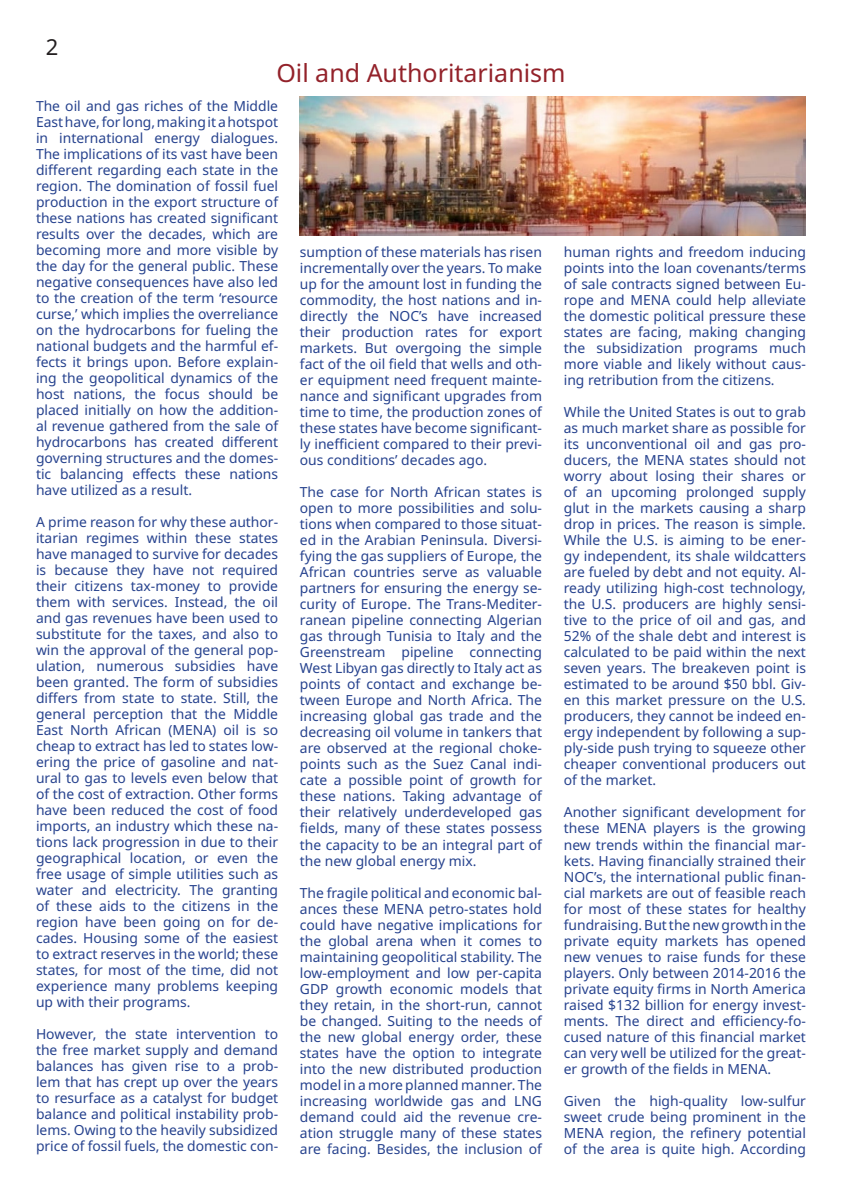
<style>
.page{position:relative;width:842px;height:1191px;background:#fff}
.page>*{position:absolute;margin:0;border:0;box-sizing:border-box;transform-origin:0 0}
.t1{font:25px "Noto Sans";color:#93222a}
.t2{font:22px "Noto Sans";color:#231f20}
.t3{font:13.9px/16px "Noto Sans";color:#26428e;text-align:justify}
</style>
<div class="page">
<img style="left:300px;top:96px;width:506px;height:139px">
<p class="t2" style="left:46px;top:32px;width:14px">2</p>
<p class="t1" style="left:276px;top:56px;width:291px">Oil and Authoritarianism</p>
<p class="t3" style="left:36px;top:98px;width:244px">The oil and gas riches of the Middle East have, for long, making it a hotspot in international energy dialogues.<br>The implications of its vast have been different regarding each state in the region. The domination of fossil fuel production in the export structure of these nations has created significant results over the decades, which are becoming more and more visible by the day for the general public. These negative consequences have also led to the creation of the term ‘resource curse,’ which implies the overreliance on the hydrocarbons for fueling the national budgets and the harmful ef&shy;fects it brings upon. Before explain&shy;ing the geopolitical dynamics of the host nations, the focus should be placed initially on how the addition&shy;al revenue gathered from the sale of hydrocarbons has created different governing structures and the domes&shy;tic balancing effects these nations have utilized as a result.</p>
<p class="t3" style="left:36px;top:514px;width:244px">A prime reason for why these author&shy;itarian regimes within these states have managed to survive for decades is because they have not required their citizens tax-money to provide them with services. Instead, the oil and gas revenues have been used to substitute for the taxes, and also to win the approval of the general pop&shy;ulation, numerous subsidies have been granted. The form of subsidies differs from state to state. Still, the general perception that the Middle East North African (MENA) oil is so cheap to extract has led to states low&shy;ering the price of gasoline and nat&shy;ural to gas to levels even below that of the cost of extraction. Other forms have been reduced the cost of food imports, an industry which these na&shy;tions lack progression in due to their geographical location, or even the free usage of simple utilities such as water and electricity. The granting of these aids to the citizens in the region have been going on for de&shy;cades. Housing some of the easiest to extract reserves in the world; these states, for most of the time, did not experience many problems keeping up with their programs.</p>
<p class="t3" style="left:36px;top:1026px;width:244px">However, the state intervention to the free market supply and demand balances has given rise to a prob&shy;lem that has crept up over the years to resurface as a catalyst for budget balance and political instability prob&shy;lems. Owing to the heavily subsidized price of fossil fuels, the domestic con-</p>
<p class="t3" style="left:300px;top:244px;width:244px">sumption of these materials has risen incrementally over the years. To make up for the amount lost in funding the commodity, the host nations and in&shy;directly the NOC’s have increased their production rates for export markets. But overgoing the simple fact of the oil field that wells and oth&shy;er equipment need frequent mainte&shy;nance and significant upgrades from time to time, the production zones of these states have become significant&shy;ly inefficient compared to their previ&shy;ous conditions’ decades ago.</p>
<p class="t3" style="left:300px;top:484px;width:244px">The case for North African states is open to more possibilities and solu&shy;tions when compared to those situat&shy;ed in the Arabian Peninsula. Diversi&shy;fying the gas suppliers of Europe, the African countries serve as valuable partners for ensuring the energy se&shy;curity of Europe. The Trans-Mediter&shy;ranean pipeline connecting Algerian gas through Tunisia to Italy and the Greenstream pipeline connecting West Libyan gas directly to Italy act as points of contact and exchange be&shy;tween Europe and North Africa. The increasing global gas trade and the decreasing oil volume in tankers that are observed at the regional choke&shy;points such as the Suez Canal indi&shy;cate a possible point of growth for these nations. Taking advantage of their relatively underdeveloped gas fields, many of these states possess the capacity to be an integral part of the new global energy mix.</p>
<p class="t3" style="left:300px;top:884px;width:244px">The fragile political and economic bal&shy;ances these MENA petro-states hold could have negative implications for the global arena when it comes to maintaining geopolitical stability. The low-employment and low per-capita GDP growth economic models that they retain, in the short-run, cannot be changed. Suiting to the needs of the new global energy order, these states have the option to integrate into the new distributed production model in a more planned manner. The increasing worldwide gas and LNG demand could aid the revenue cre&shy;ation struggle many of these states are facing. Besides, the inclusion of</p>
<p class="t3" style="left:564px;top:244px;width:244px">human rights and freedom inducing points into the loan covenants/terms of sale contracts signed between Eu&shy;rope and MENA could help alleviate the domestic political pressure these states are facing, making changing the subsidization programs much more viable and likely without caus&shy;ing retribution from the citizens.</p>
<p class="t3" style="left:564px;top:404px;width:244px">While the United States is out to grab as much market share as possible for its unconventional oil and gas pro&shy;ducers, the MENA states should not worry about losing their shares or of an upcoming prolonged supply glut in the markets causing a sharp drop in prices. The reason is simple.<br>While the U.S. is aiming to be ener&shy;gy independent, its shale wildcatters are fueled by debt and not equity. Al&shy;ready utilizing high-cost technology, the U.S. producers are highly sensi&shy;tive to the price of oil and gas, and 52% of the shale debt and interest is calculated to be paid within the next seven years. The breakeven point is estimated to be around $50 bbl. Giv&shy;en this market pressure on the U.S. producers, they cannot be indeed en&shy;ergy independent by following a sup&shy;ply-side push trying to squeeze other cheaper conventional producers out of the market.</p>
<p class="t3" style="left:564px;top:804px;width:244px">Another significant development for these MENA players is the growing new trends within the financial mar&shy;kets. Having financially strained their NOC’s, the international public finan&shy;cial markets are out of feasible reach for most of these states for healthy fundraising. But the new growth in the private equity markets has opened new venues to raise funds for these players. Only between 2014-2016 the private equity firms in North America raised $132 billion for energy invest&shy;ments. The direct and efficiency-fo&shy;cused nature of this financial market can very well be utilized for the great&shy;er growth of the fields in MENA.</p>
<p class="t3" style="left:564px;top:1092px;width:244px">Given the high-quality low-sulfur sweet crude being prominent in the MENA region, the refinery potential of the area is quite high. According</p>
</div>
